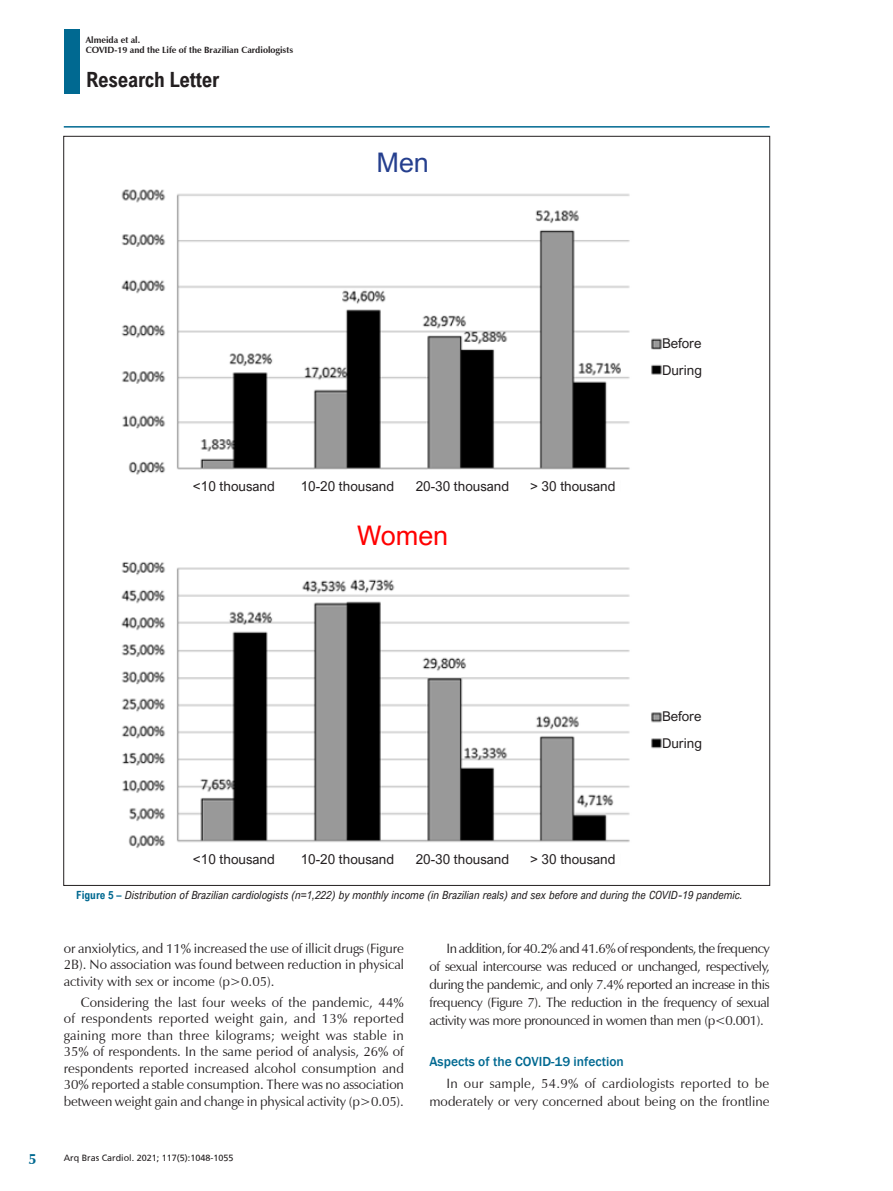
<style>
.page{position:relative;width:893px;height:1191px;background:#fff}
.page>*{position:absolute;margin:0;border:0;box-sizing:border-box;transform-origin:0 0}
.annotation_text{font:27px "Arial Nova";color:#f00}
.annotation_text-2{font:27px "Arial Nova";color:#253f8e}
.t1{font:700 21px "Arial Nova Cond";letter-spacing:-.01em;color:#231f20}
.t2{font:700 15px "Zapf Humanist 601 BT";color:#006991}
._01-TEXTO_BASICO{font:13.5px/16.5px "Zapf Humanist 601 BT";color:#231f20;text-align:justify}
.annotation_text-3{font:13.5px "Arial Nova";color:#231f20}
._03_-_SUBTITULO_PRIN{font:500 13.5px "Franklin Gothic";color:#006991}
._01_TÍTULO_TABELA{font:13.5px "Arial Nova";color:#231f20}
._06_-_LEGENDA_FIGURA{font:italic 11.25px "Arial Nova Cond";color:#231f20}
.t3{font:700 9px/10.8px "Zapf Humanist 601 BT";color:#231f20}
.t4{font:9px "Frutiger";color:#231f20}
.s1{font-weight:700;font-style:normal;color:#006991}
</style>
<div class="page">
<hr style="left:64px;top:126px;width:706px;height:2px;background:#006991">
<div style="left:64px;top:29px;width:16px;height:65px;background:#006991"></div>
<img style="left:121px;top:189px;width:561px;height:659px">
<div style="left:662px;top:338px;width:64px;height:47px;background:#fff"></div>
<div style="left:345px;top:524px;width:115px;height:22px;background:#fff"></div>
<div style="left:186px;top:477px;width:95px;height:17px;background:#fff"></div>
<div style="left:295px;top:477px;width:104px;height:17px;background:#fff"></div>
<div style="left:410px;top:477px;width:105px;height:17px;background:#fff"></div>
<div style="left:525px;top:477px;width:95px;height:17px;background:#fff"></div>
<div style="left:662px;top:711px;width:64px;height:46px;background:#fff"></div>
<p class="t3" style="left:86px;top:34px;width:209px">Almeida et al.<br>COVID-19 and the Life of the Brazilian Cardiologists</p>
<h2 class="t1" style="left:86px;top:67px;width:135px">Research Letter</h2>
<p class="annotation_text-2" style="left:376px;top:147px;width:54px">Men</p>
<p class="annotation_text-3" style="left:193px;top:478px;width:83px">&lt;10 thousand</p>
<p class="_01_TÍTULO_TABELA" style="left:301px;top:478px;width:95px">10-20 thousand</p>
<p class="annotation_text-3" style="left:416px;top:478px;width:95px">20-30 thousand</p>
<p class="annotation_text-3" style="left:530px;top:478px;width:87px">&gt; 30 thousand</p>
<p class="annotation_text" style="left:357px;top:520px;width:93px">Women</p>
<p class="annotation_text-3" style="left:662px;top:335px;width:41px">Before</p>
<p class="annotation_text-3" style="left:662px;top:362px;width:41px">During</p>
<p class="annotation_text-3" style="left:662px;top:708px;width:41px">Before</p>
<p class="annotation_text-3" style="left:662px;top:735px;width:41px">During</p>
<p class="t2" style="left:29px;top:1149px;width:10px">5</p>
<p class="annotation_text-3" style="left:193px;top:851px;width:83px">&lt;10 thousand</p>
<p class="_01_TÍTULO_TABELA" style="left:301px;top:851px;width:95px">10-20 thousand</p>
<p class="annotation_text-3" style="left:416px;top:851px;width:95px">20-30 thousand</p>
<p class="annotation_text-3" style="left:530px;top:851px;width:87px">&gt; 30 thousand</p>
<p class="_06_-_LEGENDA_FIGURA" style="left:76px;top:888px;width:668px"><span class="s1">Figure 5 –</span> Distribution of Brazilian cardiologists (n=1,222) by monthly income (in Brazilian reals) and sex before and during the COVID-19 pandemic.</p>
<p class="_01-TEXTO_BASICO" style="left:64px;top:940px;width:342px">or anxiolytics, and 11% increased the use of illicit drugs (Figure 2B). No association was found between reduction in physical activity with sex or income (p&gt;0.05).</p>
<p class="_01-TEXTO_BASICO" style="left:64px;top:993px;width:342px;text-indent:17px">Considering the last four weeks of the pandemic, 44% of respondents reported weight gain, and 13% reported gaining more than three kilograms; weight was stable in 35% of respondents. In the same period of analysis, 26% of respondents reported increased alcohol consumption and 30% reported a stable consumption. There was no association between weight gain and change in physical activity (p&gt;0.05).</p>
<p class="t4" style="left:64px;top:1153px;width:171px">Arq Bras Cardiol. 2021; 117(5):1048-1055</p>
<p class="_01-TEXTO_BASICO" style="left:429px;top:939px;width:342px;line-height:18px;text-indent:17px">In addition, for 40.2% and 41.6% of respondents, the frequency of sexual intercourse was reduced or unchanged, respectively, during the pandemic, and only 7.4% reported an increase in this frequency (Figure 7). The reduction in the frequency of sexual activity was more pronounced in women than men (p&lt;0.001).</p>
<p class="_03_-_SUBTITULO_PRIN" style="left:429px;top:1052px;width:196px">Aspects of the COVID-19 infection</p>
<p class="_01-TEXTO_BASICO" style="left:429px;top:1074px;width:342px;line-height:18px;text-align:right">In our sample, 54.9% of cardiologists reported to be moderately or very concerned about being on the frontline</p>
</div>
